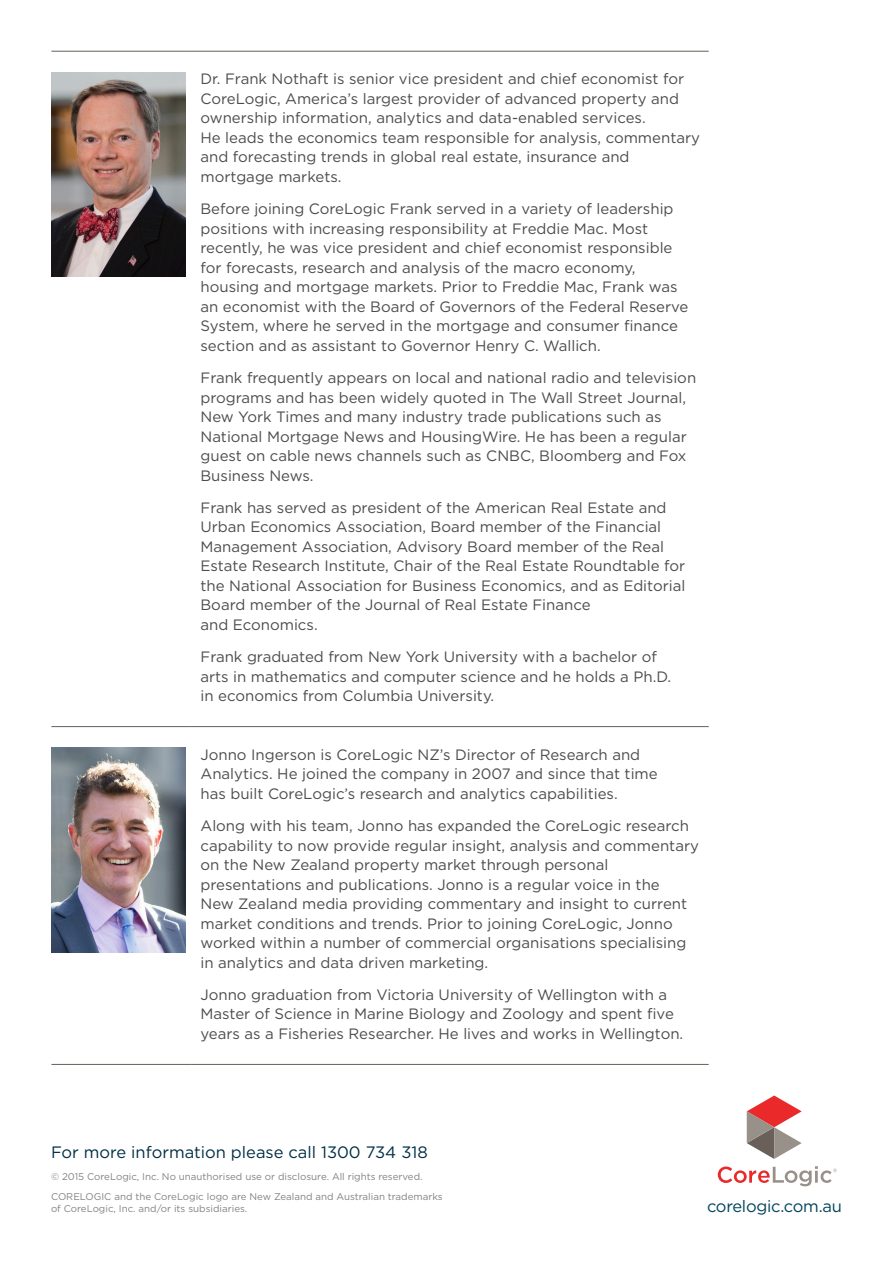
<style>
.page{position:relative;width:893px;height:1263px;background:#fff}
.page>*{position:absolute;margin:0;border:0;box-sizing:border-box;transform-origin:0 0}
.t1{font:16.5px "Gotham";color:#002f45}
.uk_url{font:16.5px "Gotham";letter-spacing:-.015em;color:#00455b}
.Body_Text{font:15px/19.5px "Gotham";color:#4b4c4d}
.t2{font:9.75px/19.5px "Gotham";color:#808285}
</style>
<div class="page">
<svg style="left:747px;top:1095px;width:55px;height:64px"></svg>
<svg style="left:718px;top:1166px;width:119px;height:20px"></svg>
<hr style="left:51px;top:51px;width:140px;height:1px;background:#686059">
<hr style="left:191px;top:51px;width:518px;height:1px;background:#686059">
<hr style="left:51px;top:726px;width:140px;height:1px;background:#686059">
<hr style="left:191px;top:726px;width:518px;height:1px;background:#686059">
<hr style="left:51px;top:1064px;width:140px;height:1px;background:#686059">
<hr style="left:191px;top:1064px;width:518px;height:1px;background:#686059">
<img style="left:51px;top:72px;width:134px;height:205px">
<img style="left:51px;top:748px;width:134px;height:204px">
<p class="Body_Text" style="left:200px;top:69px;width:501px">Dr. Frank Nothaft is senior vice president and chief economist for CoreLogic, America’s largest provider of advanced property and ownership information, analytics and data-enabled services.<br>He leads the economics team responsible for analysis, commentary and forecasting trends in global real estate, insurance and mortgage markets.</p>
<p class="Body_Text" style="left:200px;top:199px;width:489px">Before joining CoreLogic Frank served in a variety of leadership positions with increasing responsibility at Freddie Mac. Most recently, he was vice president and chief economist responsible for forecasts, research and analysis of the macro economy, housing and mortgage markets. Prior to Freddie Mac, Frank was an economist with the Board of Governors of the Federal Reserve System, where he served in the mortgage and consumer finance section and as assistant to Governor Henry C. Wallich.</p>
<p class="Body_Text" style="left:200px;top:368px;width:497px">Frank frequently appears on local and national radio and television programs and has been widely quoted in The Wall Street Journal, New York Times and many industry trade publications such as National Mortgage News and HousingWire. He has been a regular guest on cable news channels such as CNBC, Bloomberg and Fox Business News.</p>
<p class="Body_Text" style="left:200px;top:497px;width:486px">Frank has served as president of the American Real Estate and Urban Economics Association, Board member of the Financial Management Association, Advisory Board member of the Real Estate Research Institute, Chair of the Real Estate Roundtable for the National Association for Business Economics, and as Editorial Board member of the Journal of Real Estate Finance<br>and Economics.</p>
<p class="Body_Text" style="left:200px;top:647px;width:472px">Frank graduated from New York University with a bachelor of arts in mathematics and computer science and he holds a Ph.D. in economics from Columbia University.</p>
<p class="Body_Text" style="left:200px;top:744px;width:459px">Jonno Ingerson is CoreLogic NZ’s Director of Research and<br>Analytics. He joined the company in 2007 and since that time has built CoreLogic’s research and analytics capabilities.</p>
<p class="Body_Text" style="left:200px;top:816px;width:500px">Along with his team, Jonno has expanded the CoreLogic research capability to now provide regular insight, analysis and commentary on the New Zealand property market through personal presentations and publications. Jonno is a regular voice in the<br>New Zealand media providing commentary and insight to current market conditions and trends. Prior to joining CoreLogic, Jonno worked within a number of commercial organisations specialising in analytics and data driven marketing.</p>
<p class="Body_Text" style="left:200px;top:984px;width:484px">Jonno graduation from Victoria University of Wellington with a<br>Master of Science in Marine Biology and Zoology and spent five years as a Fisheries Researcher. He lives and works in Wellington.</p>
<p class="t1" style="left:51px;top:1141px;width:378px">For more information please call 1300 734 318</p>
<p class="t2" style="left:51px;top:1166px;width:393px">© 2015 CoreLogic, Inc. No unauthorised use or disclosure. All rights reserved.<br>CORELOGIC and the CoreLogic logo are New Zealand and Australian trademarks</p>
<p class="t2" style="left:51px;top:1198px;width:198px">of CoreLogic, Inc. and/or its subsidiaries.</p>
<p class="uk_url" style="left:707px;top:1195px;width:136px">corelogic.com.au</p>
</div>
